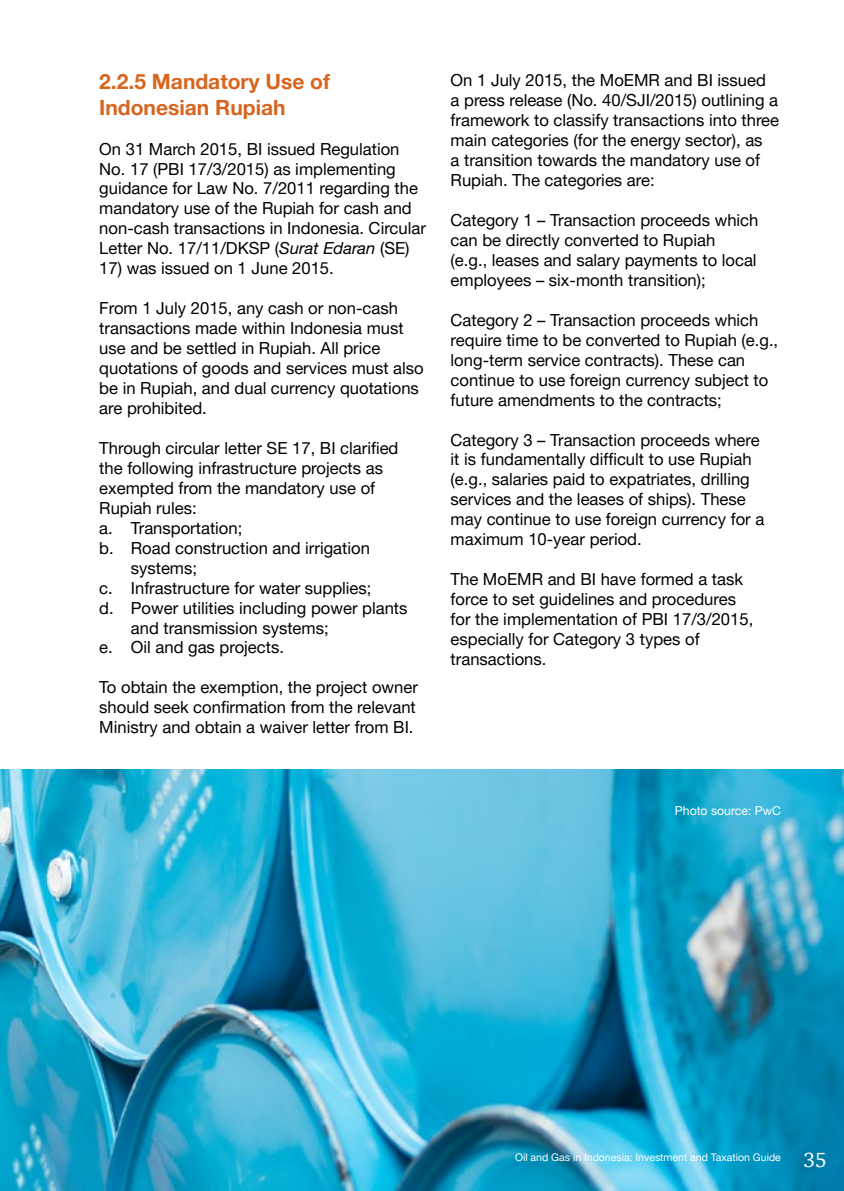
<style>
.page{position:relative;width:844px;height:1191px;background:#fff}
.page>*{position:absolute;margin:0;border:0;box-sizing:border-box;transform-origin:0 0}
.t1{font:700 21px/25.2px "Helvetica Neue LT Pro";color:#d8651e}
.t2{font:16.62px/19.9px "Helvetica Neue LT Pro";color:#000}
.t3{font:12.25px "Helvetica Neue LT Pro";color:#fff}
.t4{font:10.5px "Helvetica Neue LT Pro";color:#fff}
.s1{font-style:italic}
.s2{font-family:"ITC Charter Com";font-size:21px}
</style>
<div class="page">
<img style="left:0;top:769px;width:842px;height:421px">
<p class="t1" style="left:99px;top:69px;width:232px">2.2.5 Mandatory Use of<br>Indonesian Rupiah</p>
<p class="t2" style="left:99px;top:138px;width:328px">On 31 March 2015, BI issued Regulation No. 17 (PBI 17/3/2015) as implementing guidance for Law No. 7/2011 regarding the mandatory use of the Rupiah for cash and non-cash transactions in Indonesia. Circular Letter No. 17/11/DKSP (<span class="s1">Surat Edaran</span> (SE)</p>
<p class="t2" style="left:99px;top:258px;width:236px">17) was issued on 1 June 2015.</p>
<p class="t2" style="left:99px;top:298px;width:326px">From 1 July 2015, any cash or non-cash transactions made within Indonesia must use and be settled in Rupiah. All price quotations of goods and services must also be in Rupiah, and dual currency quotations are prohibited.</p>
<p class="t2" style="left:99px;top:437px;width:300px">Through circular letter SE 17, BI clarified</p>
<p class="t2" style="left:99px;top:457px;width:285px">the following infrastructure projects as</p>
<p class="t2" style="left:99px;top:477px;width:277px">exempted from the mandatory use of</p>
<p class="t2" style="left:99px;top:497px;width:99px">Rupiah rules:</p>
<p class="t2" style="left:99px;top:517px;width:144px">a. Transportation;</p>
<p class="t2" style="left:99px;top:537px;width:272px">b. Road construction and irrigation</p>
<p class="t2" style="left:131px;top:557px;width:68px">systems;</p>
<p class="t2" style="left:99px;top:577px;width:273px">c. Infrastructure for water supplies;</p>
<p class="t2" style="left:99px;top:597px;width:309px">d. Power utilities including power plants</p>
<p class="t2" style="left:131px;top:617px;width:199px">and transmission systems;</p>
<p class="t2" style="left:99px;top:637px;width:186px">e. Oil and gas projects.</p>
<p class="t2" style="left:99px;top:677px;width:320px">To obtain the exemption, the project owner should seek confirmation from the relevant<br>Ministry and obtain a waiver letter from BI.</p>
<p class="t2" style="left:450px;top:70px;width:330px">On 1 July 2015, the MoEMR and BI issued<br>a press release (No. 40/SJI/2015) outlining a framework to classify transactions into three main categories (for the energy sector), as<br>a transition towards the mandatory use of Rupiah. The categories are:</p>
<p class="t2" style="left:450px;top:210px;width:309px">Category 1 – Transaction proceeds which can be directly converted to Rupiah<br>(e.g., leases and salary payments to local employees – six-month transition);</p>
<p class="t2" style="left:450px;top:309px;width:329px">Category 2 – Transaction proceeds which require time to be converted to Rupiah (e.g., long-term service contracts). These can continue to use foreign currency subject to future amendments to the contracts;</p>
<p class="t2" style="left:450px;top:429px;width:315px">Category 3 – Transaction proceeds where it is fundamentally difficult to use Rupiah (e.g., salaries paid to expatriates, drilling services and the leases of ships). These may continue to use foreign currency for a maximum 10-year period.</p>
<p class="t2" style="left:450px;top:569px;width:304px">The MoEMR and BI have formed a task force to set guidelines and procedures for the implementation of PBI 17/3/2015, especially for Category 3 types of transactions.</p>
<p class="t3" style="left:674px;top:803px;width:107px">Photo source: PwC</p>
<p class="t4" style="left:515px;top:1151px;width:313px">Oil and Gas in Indonesia: Investment and Taxation Guide <span class="s2">35</span></p>
</div>
